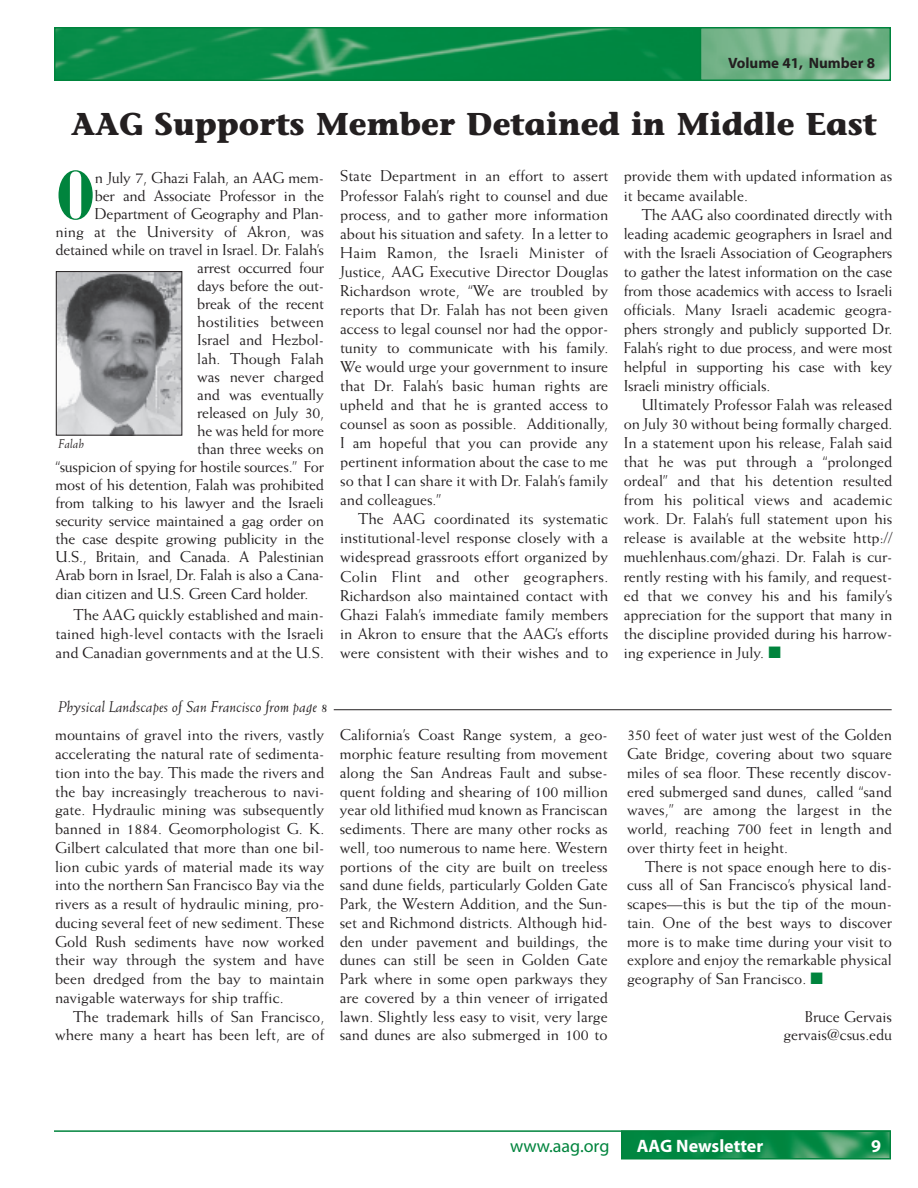
<style>
.page{position:relative;width:918px;height:1188px;background:#fff}
.page>*{position:absolute;margin:0;border:0;box-sizing:border-box;transform-origin:0 0}
.t1{font:700 condensed 67.8px "Bauer Bodoni";color:#00843d}
.t2{font:700 31.5px "Stone Informal";color:#231f20}
.t3{font:700 18px "Myriad";color:#fff}
.t4{font:18px "Myriad";color:#00843d}
.t5{font:15.75px/19px "Weiss";color:#231f20;text-align:justify}
.t6{font:italic 15.75px "Weiss";color:#231f20}
.t7{font:700 15px "Myriad";color:#231f20}
.t8{font:italic 12.75px "Weiss";letter-spacing:.01em;color:#231f20}
.s1{color:#00843d}
</style>
<div class="page">
<img style="left:624px;top:1133px;width:264px;height:24px">
<div style="left:621px;top:1130px;width:270px;height:30px;border:2px solid #00843d"></div>
<hr style="left:54px;top:1130px;width:837px;height:2px;background:#00843d">
<img style="left:57px;top:30px;width:643px;height:48px">
<div style="left:54px;top:27px;width:837px;height:54px;border:2px solid #00843d"></div>
<img style="left:703px;top:30px;width:185px;height:48px">
<div style="left:700px;top:27px;width:191px;height:54px;border:2px solid #00843d"></div>
<hr style="left:334px;top:709px;width:558px;height:1px;background:#231f20">
<img style="left:58px;top:273px;width:122px;height:161px">
<div style="left:56px;top:271px;width:126px;height:165px;border:1px solid #231f20"></div>
<p class="t7" style="left:728px;top:57px;width:148px">Volume 41, Number 8</p>
<h2 class="t2" style="left:71px;top:111px;width:807px">AAG Supports Member Detained in Middle East</h2>
<h1 class="t1" style="left:56px;top:170px;width:42px">O</h1>
<p class="t5" style="left:95px;top:169px;width:231px">n July 7, Ghazi Falah, an AAG mem-</p>
<p class="t5" style="left:95px;top:187px;width:231px">ber and Associate Professor in the</p>
<p class="t5" style="left:95px;top:205px;width:231px">Department of Geography and Plan-</p>
<p class="t5" style="left:56px;top:223px;width:270px">ning at the University of Akron, was</p>
<p class="t5" style="left:56px;top:241px;width:270px">detained while on travel in Israel. Dr. Falah’s</p>
<p class="t5" style="left:197px;top:259px;width:128px">arrest occurred four</p>
<p class="t5" style="left:197px;top:278px;width:128px">days before the out-</p>
<p class="t5" style="left:197px;top:296px;width:128px">break of the recent</p>
<p class="t5" style="left:197px;top:314px;width:128px">hostilities between</p>
<p class="t5" style="left:197px;top:332px;width:128px">Israel and Hezbol-</p>
<p class="t5" style="left:197px;top:350px;width:128px">lah. Though Falah</p>
<p class="t5" style="left:197px;top:368px;width:128px">was never charged</p>
<p class="t5" style="left:197px;top:386px;width:128px">and was eventually</p>
<p class="t5" style="left:197px;top:404px;width:128px">released on July 30,</p>
<p class="t5" style="left:197px;top:422px;width:128px">he was held for more</p>
<p class="t5" style="left:197px;top:440px;width:128px">than three weeks on</p>
<p class="t5" style="left:56px;top:458px;width:270px">“suspicion of spying for hostile sources.” For</p>
<p class="t5" style="left:56px;top:476px;width:270px">most of his detention, Falah was prohibited</p>
<p class="t5" style="left:56px;top:494px;width:270px">from talking to his lawyer and the Israeli</p>
<p class="t5" style="left:56px;top:512px;width:270px">security service maintained a gag order on</p>
<p class="t5" style="left:56px;top:531px;width:270px">the case despite growing publicity in the</p>
<p class="t5" style="left:56px;top:549px;width:270px">U.S., Britain, and Canada. A Palestinian</p>
<p class="t5" style="left:56px;top:567px;width:270px">Arab born in Israel, Dr. Falah is also a Cana-</p>
<p class="t5" style="left:56px;top:585px;width:254px">dian citizen and U.S. Green Card holder.</p>
<p class="t5" style="left:56px;top:607px;width:270px;text-indent:18px">The AAG quickly established and main&shy;tained high-level contacts with the Israeli and Canadian governments and at the U.S.</p>
<p class="t8" style="left:58px;top:439px;width:27px">Falah</p>
<p class="t5" style="left:340px;top:168px;width:270px">State Department in an effort to assert Professor Falah’s right to counsel and due process, and to gather more information about his situation and safety. In a letter to Haim Ramon, the Israeli Minister of Justice, AAG Executive Director Douglas Richardson wrote, “We are troubled by reports that Dr. Falah has not been given access to legal counsel nor had the oppor&shy;tunity to communicate with his family.<br>We would urge your government to insure that Dr. Falah’s basic human rights are upheld and that he is granted access to counsel as soon as possible. Additionally, I am hopeful that you can provide any pertinent information about the case to me so that I can share it with Dr. Falah’s family and colleagues.”</p>
<p class="t5" style="left:340px;top:511px;width:270px;text-indent:18px">The AAG coordinated its systematic institutional-level response closely with a widespread grassroots effort organized by Colin Flint and other geographers.<br>Richardson also maintained contact with Ghazi Falah’s immediate family members in Akron to ensure that the AAG’s efforts were consistent with their wishes and to</p>
<p class="t5" style="left:624px;top:168px;width:270px">provide them with updated information as it became available.</p>
<p class="t5" style="left:624px;top:206px;width:270px;text-indent:18px">The AAG also coordinated directly with leading academic geographers in Israel and with the Israeli Association of Geographers to gather the latest information on the case from those academics with access to Israeli officials. Many Israeli academic geogra&shy;phers strongly and publicly supported Dr.<br>Falah’s right to due process, and were most helpful in supporting his case with key Israeli ministry officials.</p>
<p class="t5" style="left:624px;top:396px;width:270px;text-indent:18px">Ultimately Professor Falah was released on July 30 without being formally charged.<br>In a statement upon his release, Falah said that he was put through a “prolonged ordeal” and that his detention resulted from his political views and academic work. Dr. Falah’s full statement upon his release is available at the website http:// muehlenhaus.com/ghazi. Dr. Falah is cur&shy;rently resting with his family, and request&shy;ed that we convey his and his family’s appreciation for the support that many in the discipline provided during his harrow&shy;ing experience in July. <span class="s1">■</span></p>
<p class="t6" style="left:59px;top:701px;width:271px">Physical Landscapes of San Francisco from page 8</p>
<p class="t5" style="left:55px;top:727px;width:271px">mountains of gravel into the rivers, vastly accelerating the natural rate of sedimenta&shy;tion into the bay. This made the rivers and the bay increasingly treacherous to navi&shy;gate. Hydraulic mining was subsequently banned in 1884. Geomorphologist G. K.<br>Gilbert calculated that more than one bil&shy;lion cubic yards of material made its way into the northern San Francisco Bay via the rivers as a result of hydraulic mining, pro&shy;ducing several feet of new sediment. These Gold Rush sediments have now worked their way through the system and have been dredged from the bay to maintain navigable waterways for ship traffic.</p>
<p class="t5" style="left:55px;top:1008px;width:271px;text-align:right">The trademark hills of San Francisco, where many a heart has been left, are of</p>
<p class="t5" style="left:340px;top:727px;width:270px">California’s Coast Range system, a geo&shy;morphic feature resulting from movement along the San Andreas Fault and subse&shy;quent folding and shearing of 100 million year old lithified mud known as Franciscan sediments. There are many other rocks as well, too numerous to name here. Western portions of the city are built on treeless sand dune fields, particularly Golden Gate Park, the Western Addition, and the Sun&shy;set and Richmond districts. Although hid&shy;den under pavement and buildings, the dunes can still be seen in Golden Gate Park where in some open parkways they are covered by a thin veneer of irrigated lawn. Slightly less easy to visit, very large sand dunes are also submerged in 100 to</p>
<p class="t5" style="left:627px;top:727px;width:267px">350 feet of water just west of the Golden Gate Bridge, covering about two square miles of sea floor. These recently discov&shy;ered submerged sand dunes, called “sand waves,” are among the largest in the world, reaching 700 feet in length and over thirty feet in height.</p>
<p class="t5" style="left:627px;top:858px;width:267px;text-indent:18px">There is not space enough here to dis&shy;cuss all of San Francisco’s physical land&shy;scapes—this is but the tip of the moun&shy;tain. One of the best ways to discover more is to make time during your visit to explore and enjoy the remarkable physical geography of San Francisco. <span class="s1">■</span></p>
<p class="t5" style="left:783px;top:1008px;width:110px;text-align:right">Bruce Gervais gervais@csus.edu</p>
<p class="t4" style="left:510px;top:1140px;width:101px">www.aag.org</p>
<p class="t3" style="left:637px;top:1139px;width:128px">AAG Newsletter</p>
<p class="t3" style="left:871px;top:1139px;width:11px">9</p>
</div>
